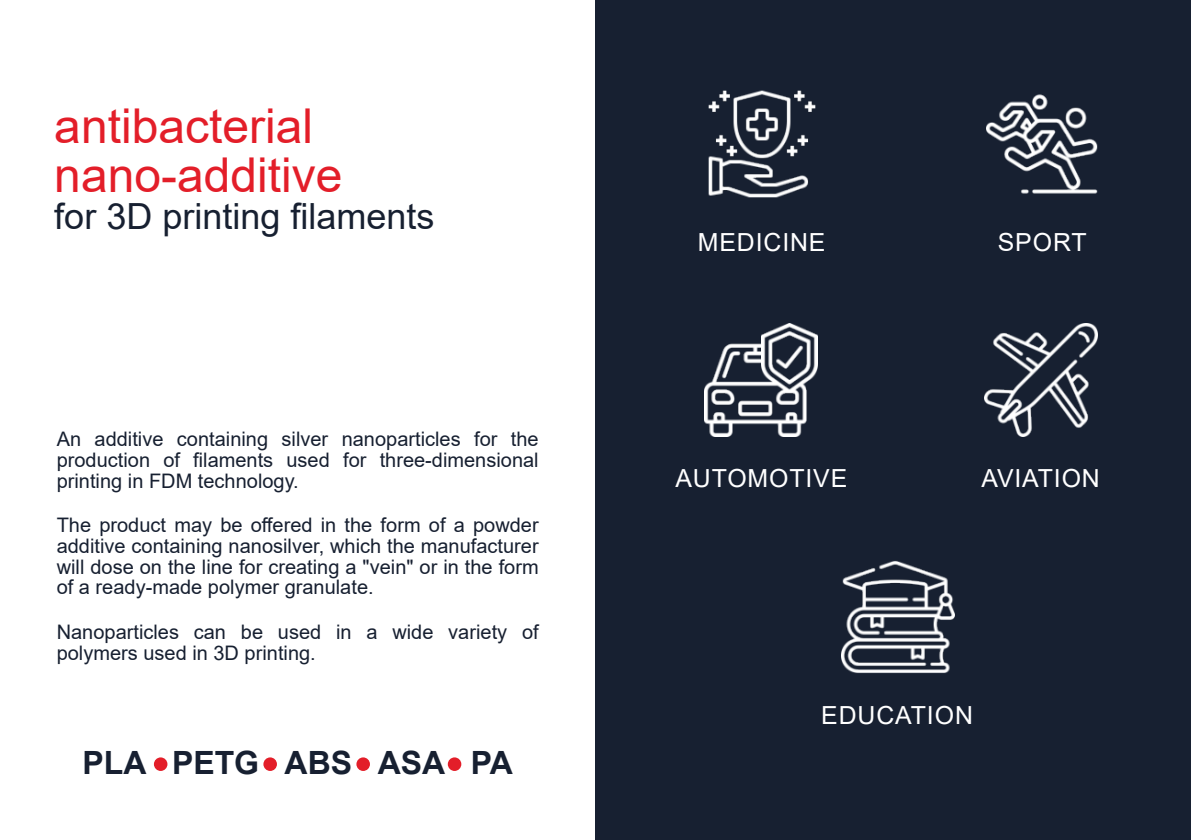
<style>
.page{position:relative;width:1191px;height:840px;background:#fff}
.page>*{position:absolute;margin:0;border:0;box-sizing:border-box;transform-origin:0 0}
.t1{font:48px/49.6px "Arial";color:#e31e29}
.t2{font:36px "Arial";color:#172031}
.t3{font:700 32px "Arial";color:#172031}
.t4{font:24.8px "Arial";letter-spacing:.035em;color:#fff}
.t5{font:20px/20.6px "Arial";color:#172031;text-align:justify}
</style>
<div class="page">
<div style="left:595px;top:0;width:596px;height:839px;background:#172031"></div>
<img style="left:708px;top:90px;width:108px;height:107px">
<img style="left:986px;top:94px;width:112px;height:99px">
<img style="left:984px;top:324px;width:113px;height:112px">
<img style="left:704px;top:324px;width:113px;height:112px">
<img style="left:841px;top:560px;width:113px;height:113px">
<div style="left:154px;top:757px;width:13px;height:13px;background:#e31e29;border-radius:50%"></div>
<div style="left:263px;top:757px;width:14px;height:13px;background:#e31e29;border-radius:50%"></div>
<div style="left:356px;top:757px;width:14px;height:13px;background:#e31e29;border-radius:50%"></div>
<div style="left:448px;top:757px;width:13px;height:13px;background:#e31e29;border-radius:50%"></div>
<h1 class="t1" style="left:54px;top:105px;width:290px">antibacterial nano-additive</h1>
<h2 class="t2" style="left:54px;top:203px;width:382px">for 3D printing filaments</h2>
<p class="t5" style="left:57px;top:430px;width:483px">An additive containing silver nanoparticles for the production of filaments used for three-dimensional printing in FDM technology.</p>
<p class="t5" style="left:57px;top:516px;width:483px">The product may be offered in the form of a powder additive containing nanosilver, which the manufacturer will dose on the line for creating a "vein" or in the form of a ready-made polymer granulate.</p>
<p class="t5" style="left:57px;top:623px;width:483px">Nanoparticles can be used in a wide variety of polymers used in 3D printing.</p>
<h3 class="t3" style="left:82px;top:750px;width:432px">PLA PETG ABS ASA PA</h3>
<p class="t4" style="left:698px;top:232px;width:129px">MEDICINE</p>
<p class="t4" style="left:997px;top:232px;width:90px">SPORT</p>
<p class="t4" style="left:675px;top:469px;width:173px">AUTOMOTIVE</p>
<p class="t4" style="left:981px;top:469px;width:120px">AVIATION</p>
<p class="t4" style="left:821px;top:705px;width:153px">EDUCATION</p>
</div>
